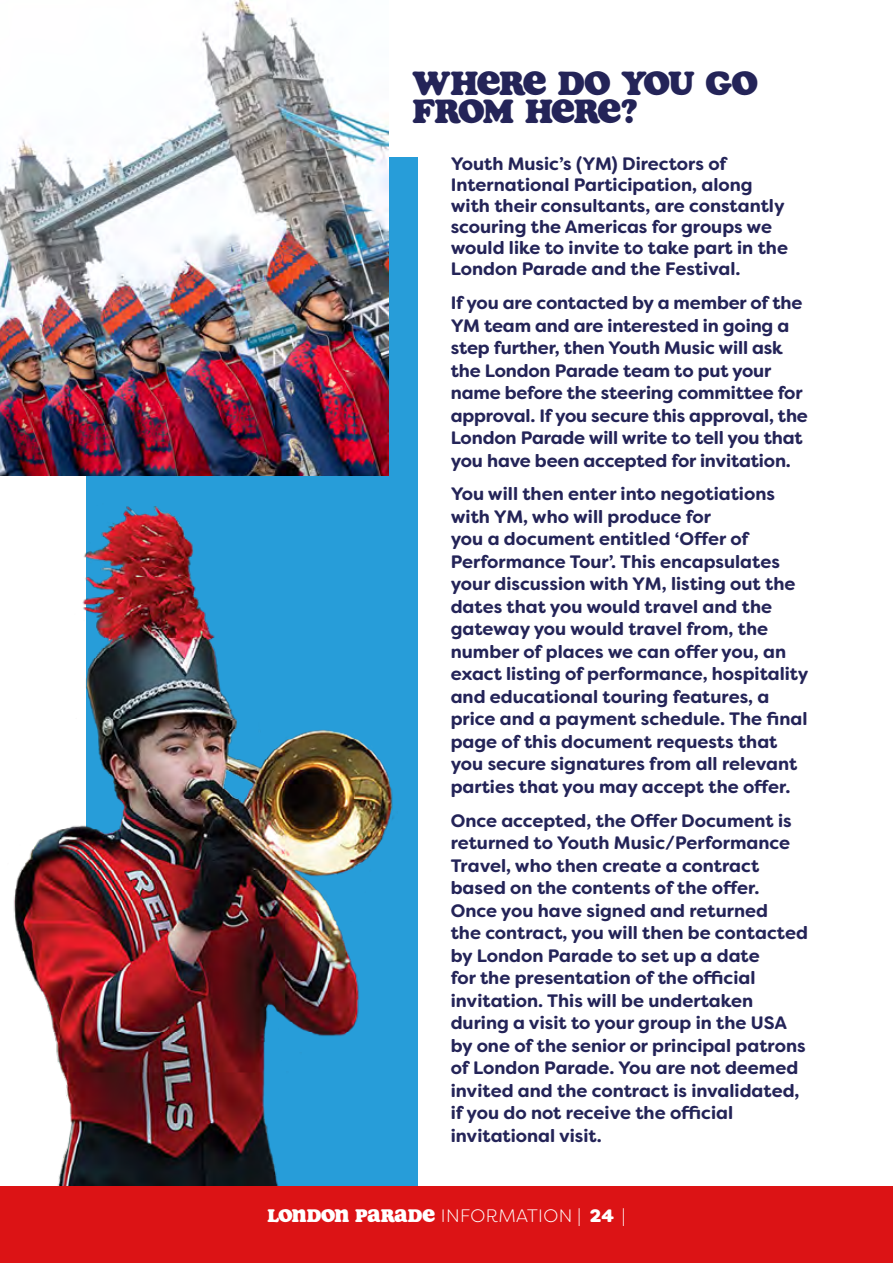
<style>
.page{position:relative;width:893px;height:1263px;background:#fff}
.page>*{position:absolute;margin:0;border:0;box-sizing:border-box;transform-origin:0 0}
.t1{font:36px/28.5px "Soap";letter-spacing:-.04em;color:#242458}
.t2{font:700 18px/22.5px "Filson Soft";color:#242458}
.t3{font:300 18px "Filson Soft";letter-spacing:.02em;color:#fff}
.s1{font-family:"Soap";font-weight:400;font-size:19.5px}
.s2{font-weight:800}
</style>
<div class="page">
<div style="left:86px;top:157px;width:331px;height:1029px;background:#279dd9"></div>
<img style="left:0;top:0;width:388px;height:476px">
<img style="left:13px;top:506px;width:381px;height:680px">
<div style="left:0;top:1186px;width:893px;height:77px;background:#dc1315"></div>
<h1 class="t1" style="left:412px;top:68px;width:347px">WHERE DO YOU GO<br>FROM HERE?</h1>
<p class="t2" style="left:451px;top:154px;width:339px;line-height:21px">Youth Music’s (YM) Directors of International Participation, along with their consultants, are constantly scouring the Americas for groups we would like to invite to take part in the London Parade and the Festival.</p>
<p class="t2" style="left:451px;top:292px;width:359px">If you are contacted by a member of the YM team and are interested in going a step further, then Youth Music will ask the London Parade team to put your name before the steering committee for approval. If you secure this approval, the London Parade will write to tell you that you have been accepted for invitation.</p>
<p class="t2" style="left:451px;top:483px;width:359px">You will then enter into negotiations with YM, who will produce for<br>you a document entitled ‘Offer of Performance Tour’. This encapsulates your discussion with YM, listing out the dates that you would travel and the gateway you would travel from, the number of places we can offer you, an exact listing of performance, hospitality and educational touring features, a price and a payment schedule. The final page of this document requests that you secure signatures from all relevant parties that you may accept the offer.</p>
<p class="t2" style="left:451px;top:809px;width:359px">Once accepted, the Offer Document is returned to Youth Music/Performance Travel, who then create a contract based on the contents of the offer.<br>Once you have signed and returned<br>the contract, you will then be contacted by London Parade to set up a date<br>for the presentation of the official invitation. This will be undertaken during a visit to your group in the USA by one of the senior or principal patrons of London Parade. You are not deemed invited and the contract is invalidated, if you do not receive the official invitational visit.</p>
<p class="t3" style="left:267px;top:1205px;width:360px"><span class="s1">LONDON PARADE</span> INFORMATION | <span class="s2">24</span> |</p>
</div>
